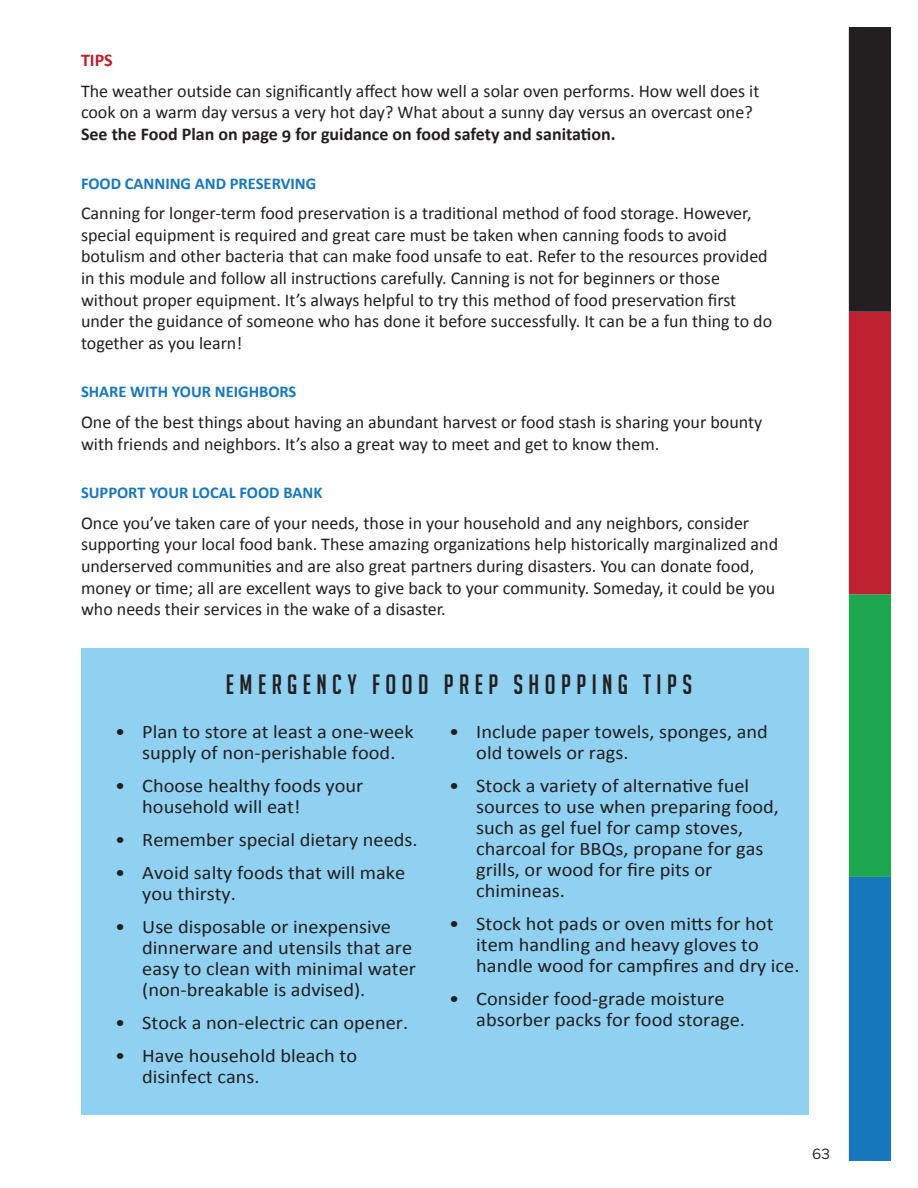
<style>
.page{position:relative;width:918px;height:1188px;background:#fff}
.page>*{position:absolute;margin:0;border:0;box-sizing:border-box;transform-origin:0 0}
.t1{font:27.3px "Big Noodle Titling";letter-spacing:.2em;color:#231f20}
.t2{font:19.2px/21px "Calibri";color:#231f20;scale:1.06 1}
.t3{font:18px/21.6px "Calibri";color:#231f20}
.t4{font:700 16.5px "Calibri";color:#1677bc}
.t5{font:15px "Metropolis";color:#231f20}
.s1{font-weight:700;color:#be1d2c}
.s2{font-weight:700}
</style>
<div class="page">
<div style="left:849px;top:877px;width:42px;height:284px;background:#1677bc"></div>
<div style="left:849px;top:594px;width:42px;height:283px;background:#1ca64f"></div>
<div style="left:849px;top:312px;width:42px;height:282px;background:#be212f"></div>
<div style="left:849px;top:27px;width:42px;height:285px;background:#231f20"></div>
<div style="left:81px;top:648px;width:728px;height:467px;background:#90d1f1"></div>
<p class="t3" style="left:81px;top:44px;width:680px;line-height:30.6px"><span class="s1">TIPS<br></span>The weather outside can significantly affect how well a solar oven performs. How well does it</p>
<p class="t3" style="left:81px;top:101px;width:673px">cook on a warm day versus a very hot day? What about a sunny day versus an overcast one?<br><span class="s2">See the Food Plan on page 9 for guidance on food safety and sanitation.</span></p>
<p class="t4" style="left:81px;top:173px;width:237px">FOOD CANNING AND PRESERVING</p>
<p class="t3" style="left:81px;top:202px;width:693px">Canning for longer-term food preservation is a traditional method of food storage. However, special equipment is required and great care must be taken when canning foods to avoid botulism and other bacteria that can make food unsafe to eat. Refer to the resources provided in this module and follow all instructions carefully. Canning is not for beginners or those without proper equipment. It’s always helpful to try this method of food preservation first under the guidance of someone who has done it before successfully. It can be a fun thing to do together as you learn!</p>
<p class="t4" style="left:81px;top:382px;width:217px">SHARE WITH YOUR NEIGHBORS</p>
<p class="t3" style="left:81px;top:410px;width:683px">One of the best things about having an abundant harvest or food stash is sharing your bounty with friends and neighbors. It’s also a great way to meet and get to know them.</p>
<p class="t4" style="left:81px;top:482px;width:243px">SUPPORT YOUR LOCAL FOOD BANK</p>
<p class="t3" style="left:81px;top:511px;width:699px">Once you’ve taken care of your needs, those in your household and any neighbors, consider supporting your local food bank. These amazing organizations help historically marginalized and underserved communities and are also great partners during disasters. You can donate food, money or time; all are excellent ways to give back to your community. Someday, it could be you who needs their services in the wake of a disaster.</p>
<p class="t1" style="left:226px;top:670px;width:468px">EMERGENCY FOOD PREP SHOPPING TIPS</p>
<p class="t2" style="left:115px;top:720px;width:283px;text-align:center">• Plan to store at least a one-week supply of non-perishable food.</p>
<p class="t2" style="left:142px;top:774px;width:210px;text-indent:-27px">• Choose healthy foods your household will eat!</p>
<p class="t2" style="left:115px;top:828px;width:287px">• Remember special dietary needs.</p>
<p class="t2" style="left:142px;top:861px;width:250px;text-indent:-27px">• Avoid salty foods that will make you thirsty.</p>
<p class="t2" style="left:142px;top:915px;width:260px;text-indent:-27px">• Use disposable or inexpensive dinnerware and utensils that are easy to clean with minimal water (non-breakable is advised).</p>
<p class="t2" style="left:115px;top:1011px;width:278px">• Stock a non-electric can opener.</p>
<p class="t2" style="left:142px;top:1044px;width:204px;text-indent:-27px">• Have household bleach to disinfect cans.</p>
<p class="t2" style="left:476px;top:720px;width:277px;text-indent:-27px">• Include paper towels, sponges, and old towels or rags.</p>
<p class="t2" style="left:476px;top:774px;width:287px;text-indent:-27px">• Stock a variety of alternative fuel sources to use when preparing food, such as gel fuel for camp stoves, charcoal for BBQs, propane for gas grills, or wood for fire pits or chimineas.</p>
<p class="t2" style="left:476px;top:912px;width:306px;text-indent:-27px">• Stock hot pads or oven mitts for hot item handling and heavy gloves to handle wood for campfires and dry ice.</p>
<p class="t2" style="left:476px;top:987px;width:255px;text-indent:-27px">• Consider food-grade moisture absorber packs for food storage.</p>
<p class="t5" style="left:812px;top:1145px;width:20px">63</p>
</div>
